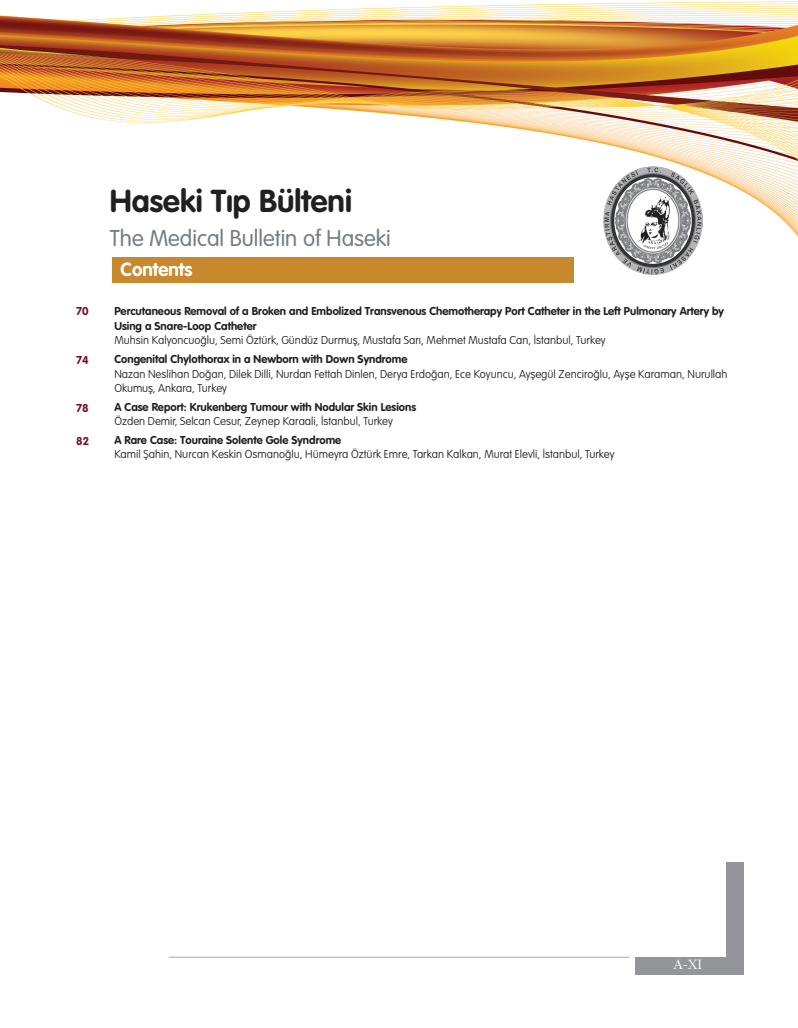
<style>
.page{position:relative;width:798px;height:1028px;background:#fff}
.page>*{position:absolute;margin:0;border:0;box-sizing:border-box;transform-origin:0 0}
.t1{font:31.25px "VAG Rounded Bold Tr";color:#231f20}
.t2{font:22.5px "VAG Rounded Light Tr";color:#777d82}
.t3{font:18.75px "VAG Rounded Bold Tr";color:#fff}
.t4{font:15px "Garamond Light Tr";color:#fff}
.t5{font:11.25px/14.8px "VAG Rounded Thin Tr";color:#231f20}
.t6{font:11.25px/14.8px "VAG Rounded Bold Tr";color:#231f20}
.t7{font:11.25px "VAG Rounded Bold Tr";color:#721028}
</style>
<div class="page">
<img style="left:0;top:1px;width:797px;height:275px">
<img style="left:603px;top:167px;width:99px;height:107px">
<div style="left:112px;top:257px;width:461px;height:26px;background:#c8892e"></div>
<hr style="left:168px;top:956px;width:461px;height:1px;background:#a8a9ad">
<div style="left:726px;top:861px;width:17px;height:113px;background:#939598"></div>
<div style="left:635px;top:956px;width:95px;height:18px;background:#939598"></div>
<p class="t7" style="left:76px;top:304px;width:14px">70</p>
<p class="t7" style="left:76px;top:353px;width:14px">74</p>
<p class="t7" style="left:76px;top:401px;width:14px">78</p>
<p class="t7" style="left:76px;top:434px;width:14px">82</p>
<h1 class="t1" style="left:110px;top:182px;width:243px">Haseki Tıp Bülteni</h1>
<h2 class="t2" style="left:110px;top:225px;width:282px">The Medical Bulletin of Haseki</h2>
<h3 class="t3" style="left:120px;top:258px;width:73px">Contents</h3>
<p class="t6" style="left:114px;top:303px;width:611px">Percutaneous Removal of a Broken and Embolized Transvenous Chemotherapy Port Catheter in the Left Pulmonary Artery by<br>Using a Snare-Loop Catheter</p>
<p class="t5" style="left:114px;top:333px;width:492px">Muhsin Kalyoncuoğlu, Semi Öztürk, Gündüz Durmuş, Mustafa Sarı, Mehmet Mustafa Can, İstanbul, Turkey</p>
<p class="t6" style="left:114px;top:351px;width:294px">Congenital Chylothorax in a Newborn with Down Syndrome</p>
<p class="t5" style="left:114px;top:366px;width:614px">Nazan Neslihan Doğan, Dilek Dilli, Nurdan Fettah Dinlen, Derya Erdoğan, Ece Koyuncu, Ayşegül Zenciroğlu, Ayşe Karaman, Nurullah<br>Okumuş, Ankara, Turkey</p>
<p class="t6" style="left:114px;top:399px;width:303px">A Case Report: Krukenberg Tumour with Nodular Skin Lesions</p>
<p class="t5" style="left:114px;top:414px;width:280px">Özden Demir, Selcan Cesur, Zeynep Karaali, İstanbul, Turkey</p>
<p class="t6" style="left:114px;top:432px;width:228px">A Rare Case: Touraine Solente Gole Syndrome</p>
<p class="t5" style="left:114px;top:447px;width:501px">Kamil Şahin, Nurcan Keskin Osmanoğlu, Hümeyra Öztürk Emre, Tarkan Kalkan, Murat Elevli, İstanbul, Turkey</p>
<h3 class="t4" style="left:673px;top:955px;width:30px">A-XI</h3>
</div>
